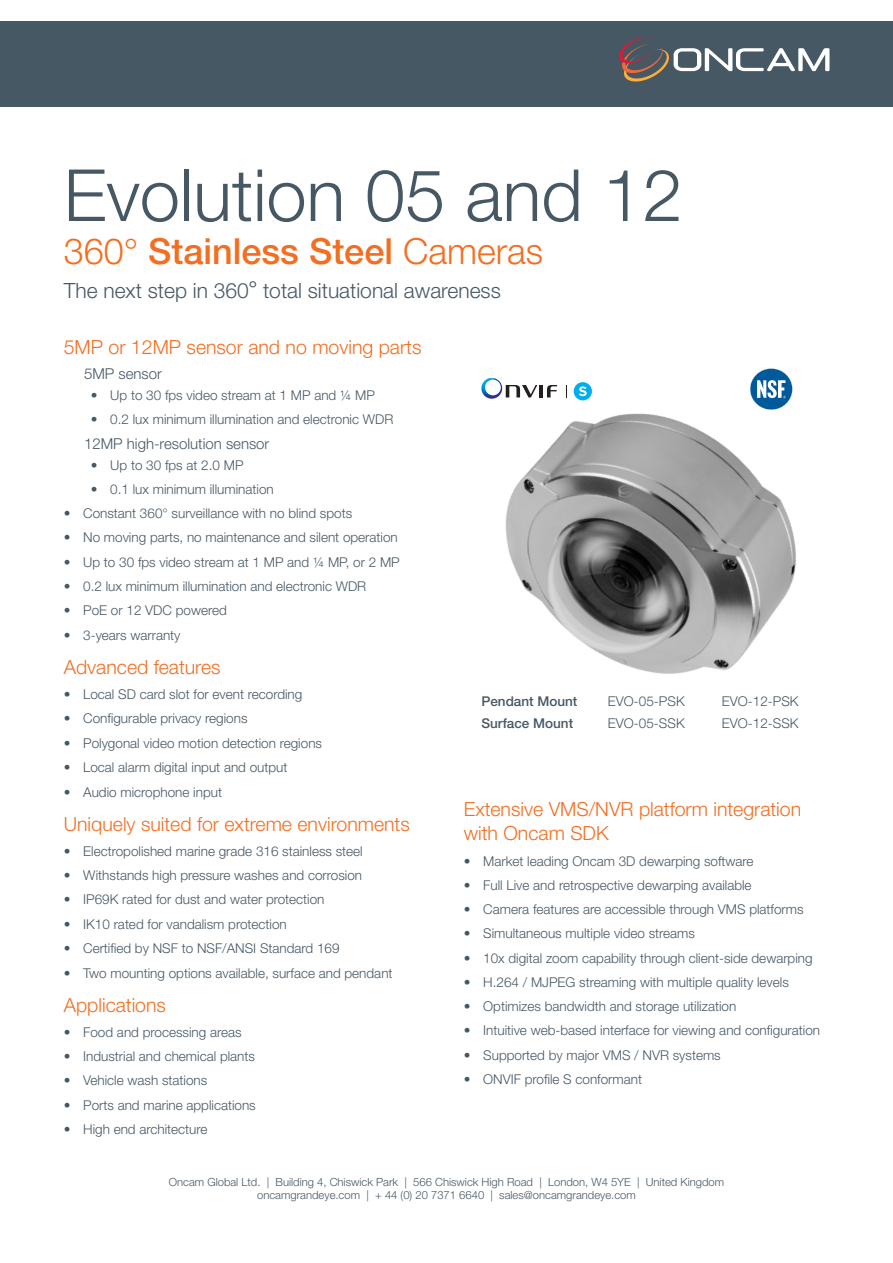
<style>
.page{position:relative;width:893px;height:1263px;background:#fff}
.page>*{position:absolute;margin:0;border:0;box-sizing:border-box;transform-origin:0 0}
.t1{font:300 72px "Helvetica Neue LT Std";color:#475865}
.t2{font:500 36px "Helvetica Neue LT Std";color:#f36e21}
.t3{font:300 21px "Helvetica Neue LT Std";color:#475865}
.Sub_head{font:300 19.5px/24px "Helvetica Neue LT Std";color:#f36e21}
.Sub_head_2{font:300 15px "Helvetica Neue LT Std";color:#475865}
.t4{font:300 13.5px "Helvetica Neue LT Std";color:#475865}
.t5{font:500 13.5px "Helvetica Neue LT Std";color:#475865}
.t6{font:300 11.25px "Helvetica Neue LT Std";color:#475865}
.s1{font-weight:300}
.s2{font-family:"Corbert";font-weight:500}
</style>
<div class="page">
<div style="left:0;top:22px;width:893px;height:85px;background:#475865"></div>
<svg style="left:619px;top:37px;width:210px;height:45px"></svg>
<hr style="left:539px;top:385px;width:4px;height:12px;background:#231f20">
<svg style="left:547px;top:385px;width:10px;height:12px"></svg>
<svg style="left:481px;top:378px;width:56px;height:21px"></svg>
<svg style="left:566px;top:385px;width:1px;height:12px"></svg>
<div style="left:574px;top:382px;width:18px;height:18px;background:#00aeef;border-radius:50%"></div>
<svg style="left:579px;top:386px;width:8px;height:10px"></svg>
<img style="left:505px;top:400px;width:291px;height:274px">
<svg style="left:750px;top:368px;width:43px;height:42px"></svg>
<p class="t1" style="left:64px;top:151px;width:620px">Evolution 05 and 12</p>
<p class="t2" style="left:64px;top:230px;width:481px"><span class="s1">360°</span> Stainless Steel <span class="s1">Cameras</span></p>
<p class="t3" style="left:64px;top:278px;width:438px">The next step in 360<span class="s2">°</span> total situational awareness</p>
<p class="Sub_head" style="left:64px;top:334px;width:359px">5MP or 12MP sensor and no moving parts</p>
<p class="Sub_head_2" style="left:84px;top:365px;width:79px">5MP sensor</p>
<p class="t4" style="left:91px;top:387px;width:286px">• Up to 30 fps video stream at 1 MP and ¼ MP</p>
<p class="t4" style="left:91px;top:411px;width:304px">• 0.2 lux minimum illumination and electronic WDR</p>
<p class="Sub_head_2" style="left:84px;top:434px;width:187px">12MP high-resolution sensor</p>
<p class="t4" style="left:91px;top:456px;width:154px">• Up to 30 fps at 2.0 MP</p>
<p class="t4" style="left:91px;top:481px;width:184px">• 0.1 lux minimum illumination</p>
<p class="t4" style="left:64px;top:505px;width:290px">• Constant 360° surveillance with no blind spots</p>
<p class="t4" style="left:64px;top:529px;width:335px">• No moving parts, no maintenance and silent operation</p>
<p class="t4" style="left:64px;top:553px;width:337px">• Up to 30 fps video stream at 1 MP and ¼ MP, or 2 MP</p>
<p class="t4" style="left:64px;top:578px;width:304px">• 0.2 lux minimum illumination and electronic WDR</p>
<p class="t4" style="left:64px;top:602px;width:164px">• PoE or 12 VDC powered</p>
<p class="t4" style="left:64px;top:627px;width:118px">• 3-years warranty</p>
<p class="Sub_head" style="left:64px;top:654px;width:158px">Advanced features</p>
<p class="t4" style="left:64px;top:686px;width:240px">• Local SD card slot for event recording</p>
<p class="t4" style="left:64px;top:710px;width:185px">• Configurable privacy regions</p>
<p class="t4" style="left:64px;top:734px;width:260px">• Polygonal video motion detection regions</p>
<p class="t4" style="left:64px;top:759px;width:225px">• Local alarm digital input and output</p>
<p class="t4" style="left:64px;top:784px;width:160px">• Audio microphone input</p>
<p class="Sub_head" style="left:64px;top:811px;width:347px">Uniquely suited for extreme environments</p>
<p class="t4" style="left:64px;top:843px;width:300px">• Electropolished marine grade 316 stainless steel</p>
<p class="t4" style="left:64px;top:867px;width:300px">• Withstands high pressure washes and corrosion</p>
<p class="t4" style="left:64px;top:891px;width:262px">• IP69K rated for dust and water protection</p>
<p class="t4" style="left:64px;top:915px;width:224px">• IK10 rated for vandalism protection</p>
<p class="t4" style="left:64px;top:940px;width:277px">• Certified by NSF to NSF/ANSI Standard 169</p>
<p class="t4" style="left:64px;top:965px;width:330px">• Two mounting options available, surface and pendant</p>
<p class="Sub_head" style="left:64px;top:992px;width:104px">Applications</p>
<p class="t4" style="left:64px;top:1024px;width:179px">• Food and processing areas</p>
<p class="t4" style="left:64px;top:1048px;width:193px">• Industrial and chemical plants</p>
<p class="t4" style="left:64px;top:1072px;width:145px">• Vehicle wash stations</p>
<p class="t4" style="left:64px;top:1097px;width:193px">• Ports and marine applications</p>
<p class="t4" style="left:64px;top:1121px;width:145px">• High end architecture</p>
<p class="t5" style="left:481px;top:693px;width:98px">Pendant Mount</p>
<p class="t4" style="left:608px;top:693px;width:78px">EVO-05-PSK</p>
<p class="t4" style="left:722px;top:693px;width:78px">EVO-12-PSK</p>
<p class="t5" style="left:481px;top:715px;width:93px">Surface Mount</p>
<p class="t4" style="left:608px;top:715px;width:78px">EVO-05-SSK</p>
<p class="t4" style="left:722px;top:715px;width:78px">EVO-12-SSK</p>
<p class="Sub_head" style="left:464px;top:797px;width:339px">Extensive VMS/NVR platform integration with Oncam SDK</p>
<p class="t4" style="left:464px;top:853px;width:291px">• Market leading Oncam 3D dewarping software</p>
<p class="t4" style="left:464px;top:877px;width:289px">• Full Live and retrospective dewarping available</p>
<p class="t4" style="left:464px;top:901px;width:341px">• Camera features are accessible through VMS platforms</p>
<p class="t4" style="left:464px;top:925px;width:233px">• Simultaneous multiple video streams</p>
<p class="t4" style="left:464px;top:950px;width:350px">• 10x digital zoom capability through client-side dewarping</p>
<p class="t4" style="left:464px;top:974px;width:326px">• H.264 / MJPEG streaming with multiple quality levels</p>
<p class="t4" style="left:464px;top:998px;width:274px">• Optimizes bandwidth and storage utilization</p>
<p class="t4" style="left:464px;top:1022px;width:358px">• Intuitive web-based interface for viewing and configuration</p>
<p class="t4" style="left:464px;top:1046px;width:258px">• Supported by major VMS / NVR systems</p>
<p class="t4" style="left:464px;top:1071px;width:180px">• ONVIF profile S conformant</p>
<p class="t6" style="left:169px;top:1175px;width:557px">Oncam Global Ltd. | Building 4, Chiswick Park | 566 Chiswick High Road | London, W4 5YE | United Kingdom</p>
<p class="t6" style="left:257px;top:1188px;width:380px">oncamgrandeye.com | + 44 (0) 20 7371 6640 | sales@oncamgrandeye.com</p>
</div>
